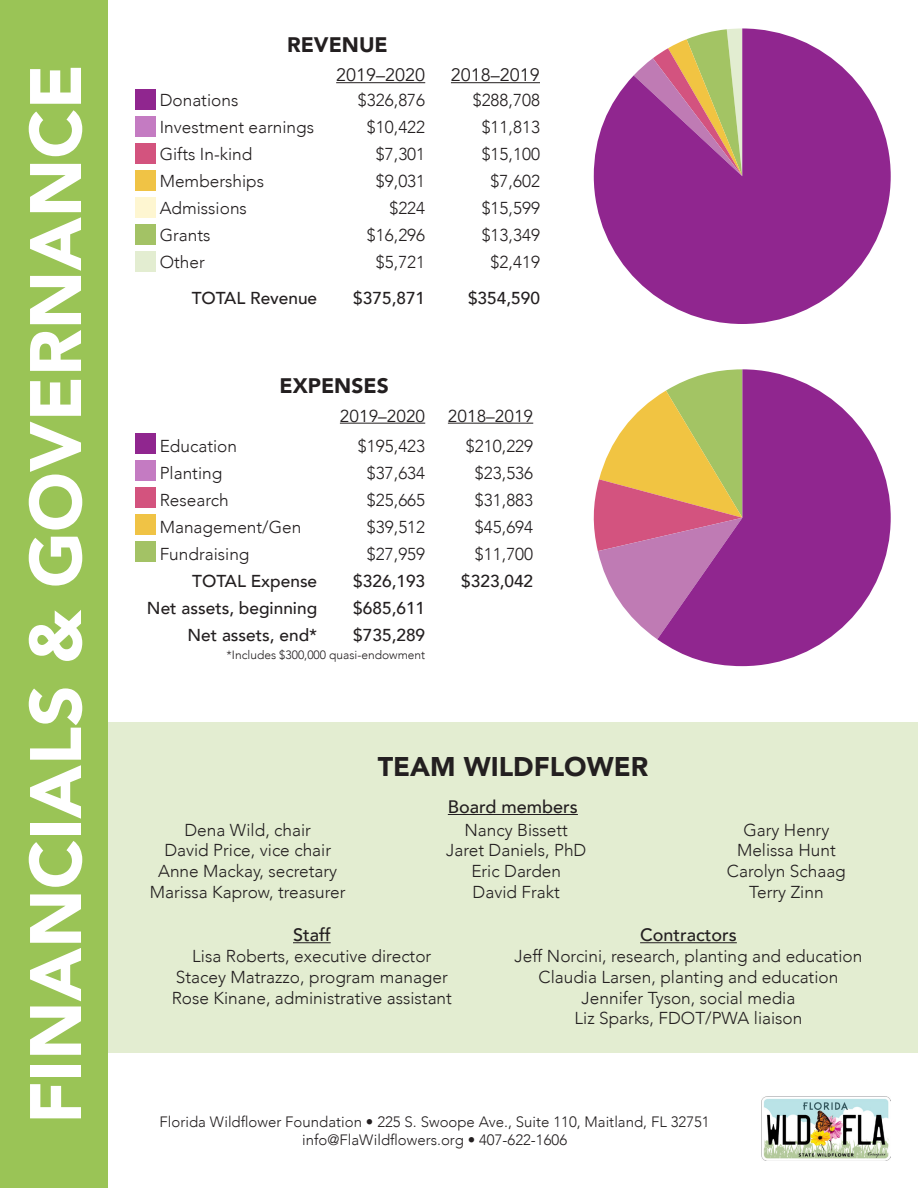
<style>
.page{position:relative;width:918px;height:1188px;background:#fff}
.page>*{position:absolute;margin:0;border:0;box-sizing:border-box;transform-origin:0 0}
.t1{font:900 72px "Avenir";color:#fff}
.t2{font:900 27px "Avenir";color:#231f20}
.t3{font:900 21px "Avenir";color:#231f20}
.t4{font:500 18px "Avenir";color:#231f20}
.t5{font:18px "Avenir";color:#231f20}
.t6{font:300 17.25px/20.7px "Avenir";color:#231f20;text-align:center}
.t7{font:500 17.25px "Avenir";color:#231f20}
.t8{font:17.25px "Avenir";color:#231f20}
.t9{font:300 15px "Avenir";color:#231f20}
.t10{font:300 12px "Avenir";color:#231f20}
</style>
<div class="page">
<div style="left:0;top:0;width:108px;height:1188px;background:#9ac456"></div>
<img style="left:761px;top:1096px;width:130px;height:65px">
<div style="left:108px;top:722px;width:810px;height:331px;background:#e3edd1"></div>
<hr style="left:293px;top:942px;width:38px;height:1px;background:#231f20">
<hr style="left:448px;top:814px;width:130px;height:1px;background:#231f20">
<hr style="left:640px;top:942px;width:97px;height:1px;background:#231f20">
<hr style="left:336px;top:82px;width:89px;height:1px;background:#231f20">
<hr style="left:451px;top:82px;width:89px;height:1px;background:#231f20">
<div style="left:135px;top:89px;width:20px;height:20px;background:#90268f"></div>
<div style="left:135px;top:116px;width:20px;height:20px;background:#c47bc2"></div>
<div style="left:135px;top:143px;width:20px;height:20px;background:#d3537e"></div>
<div style="left:135px;top:170px;width:20px;height:20px;background:#f0c345"></div>
<div style="left:135px;top:197px;width:20px;height:20px;background:#fef6d1"></div>
<div style="left:135px;top:224px;width:20px;height:20px;background:#a3c265"></div>
<div style="left:135px;top:251px;width:20px;height:20px;background:#e3edd1"></div>
<hr style="left:340px;top:423px;width:85px;height:1px;background:#231f20">
<hr style="left:448px;top:423px;width:85px;height:1px;background:#231f20">
<div style="left:135px;top:433px;width:20px;height:21px;background:#90268f"></div>
<div style="left:135px;top:460px;width:20px;height:21px;background:#c47bc2"></div>
<div style="left:135px;top:487px;width:20px;height:21px;background:#d3537e"></div>
<div style="left:135px;top:514px;width:20px;height:21px;background:#f0c345"></div>
<div style="left:135px;top:541px;width:20px;height:21px;background:#a3c265"></div>
<svg style="left:594px;top:28px;width:297px;height:296px;fill:#90268f"></svg>
<svg style="left:593px;top:396px;width:64px;height:243px"></svg>
<svg style="left:657px;top:369px;width:234px;height:297px;fill:#90268f"></svg>
<p class="t1" style="left:-6px;top:1124px;width:1061px;rotate:-90deg">FINANCIALS &amp; GOVERNANCE</p>
<p class="t3" style="left:287px;top:27px;width:102px">REVENUE</p>
<p class="t5" style="left:336px;top:64px;width:91px">2019–2020</p>
<p class="t5" style="left:451px;top:64px;width:91px">2018–2019</p>
<p class="t6" style="left:160px;top:90px;width:80px">Donations</p>
<p class="t6" style="left:358px;top:90px;width:69px">$326,876</p>
<p class="t6" style="left:473px;top:90px;width:69px">$288,708</p>
<p class="t6" style="left:160px;top:117px;width:156px">Investment earnings</p>
<p class="t6" style="left:367px;top:117px;width:60px">$10,422</p>
<p class="t6" style="left:482px;top:117px;width:60px">$11,813</p>
<p class="t6" style="left:160px;top:144px;width:94px">Gifts In-kind</p>
<p class="t6" style="left:376px;top:144px;width:51px">$7,301</p>
<p class="t6" style="left:482px;top:144px;width:60px">$15,100</p>
<p class="t6" style="left:160px;top:171px;width:106px">Memberships</p>
<p class="t6" style="left:376px;top:171px;width:51px">$9,031</p>
<p class="t6" style="left:491px;top:171px;width:51px">$7,602</p>
<p class="t6" style="left:160px;top:198px;width:89px">Admissions</p>
<p class="t6" style="left:389px;top:198px;width:37px">$224</p>
<p class="t6" style="left:482px;top:198px;width:60px">$15,599</p>
<p class="t6" style="left:160px;top:225px;width:52px">Grants</p>
<p class="t6" style="left:367px;top:225px;width:60px">$16,296</p>
<p class="t6" style="left:482px;top:225px;width:60px">$13,349</p>
<p class="t6" style="left:160px;top:252px;width:47px">Other</p>
<p class="t6" style="left:376px;top:252px;width:51px">$5,721</p>
<p class="t6" style="left:491px;top:252px;width:51px">$2,419</p>
<p class="t7" style="left:192px;top:283px;width:127px">TOTAL Revenue</p>
<p class="t7" style="left:353px;top:283px;width:73px">$375,871</p>
<p class="t7" style="left:468px;top:283px;width:73px">$354,590</p>
<p class="t3" style="left:279px;top:368px;width:111px">EXPENSES</p>
<p class="t8" style="left:340px;top:406px;width:87px">2019–2020</p>
<p class="t8" style="left:448px;top:406px;width:87px">2018–2019</p>
<p class="t6" style="left:160px;top:436px;width:79px">Education</p>
<p class="t6" style="left:358px;top:436px;width:69px">$195,423</p>
<p class="t6" style="left:466px;top:436px;width:69px">$210,229</p>
<p class="t6" style="left:160px;top:463px;width:64px">Planting</p>
<p class="t6" style="left:367px;top:463px;width:60px">$37,634</p>
<p class="t6" style="left:475px;top:463px;width:60px">$23,536</p>
<p class="t6" style="left:160px;top:490px;width:71px">Research</p>
<p class="t6" style="left:367px;top:490px;width:60px">$25,665</p>
<p class="t6" style="left:475px;top:490px;width:60px">$31,883</p>
<p class="t6" style="left:160px;top:517px;width:143px">Management/Gen</p>
<p class="t6" style="left:367px;top:517px;width:60px">$39,512</p>
<p class="t6" style="left:475px;top:517px;width:60px">$45,694</p>
<p class="t6" style="left:160px;top:544px;width:91px">Fundraising</p>
<p class="t6" style="left:367px;top:544px;width:60px">$27,959</p>
<p class="t6" style="left:475px;top:544px;width:60px">$11,700</p>
<p class="t7" style="left:192px;top:566px;width:126px">TOTAL Expense</p>
<p class="t7" style="left:353px;top:566px;width:73px">$326,193</p>
<p class="t7" style="left:461px;top:566px;width:73px">$323,042</p>
<p class="t7" style="left:147px;top:593px;width:172px">Net assets, beginning</p>
<p class="t7" style="left:353px;top:593px;width:73px">$685,611</p>
<p class="t7" style="left:188px;top:620px;width:131px">Net assets, end*</p>
<p class="t7" style="left:353px;top:620px;width:73px">$735,289</p>
<p class="t10" style="left:227px;top:648px;width:200px">*Includes $300,000 quasi-endowment</p>
<p class="t2" style="left:378px;top:744px;width:272px">TEAM WILDFLOWER</p>
<p class="t4" style="left:448px;top:791px;width:132px">Board members</p>
<p class="t6" style="left:184px;top:820px;width:128px">Dena Wild, chair</p>
<p class="t6" style="left:164px;top:840px;width:168px">David Price, vice chair</p>
<p class="t6" style="left:158px;top:861px;width:180px">Anne Mackay, secretary</p>
<p class="t6" style="left:150px;top:882px;width:197px">Marissa Kaprow, treasurer</p>
<p class="t6" style="left:446px;top:820px;width:142px">Nancy Bissett<br>Jaret Daniels, PhD<br>Eric Darden<br>David Frakt</p>
<p class="t6" style="left:727px;top:820px;width:120px">Gary Henry<br>Melissa Hunt<br>Carolyn Schaag<br>Terry Zinn</p>
<p class="t4" style="left:640px;top:920px;width:98px">Contractors</p>
<p class="t6" style="left:515px;top:946px;width:349px">Jeff Norcini, research, planting and education Claudia Larsen, planting and education Jennifer Tyson, social media<br>Liz Sparks, FDOT/PWA liaison</p>
<p class="t4" style="left:293px;top:920px;width:39px">Staff</p>
<p class="t6" style="left:192px;top:946px;width:241px">Lisa Roberts, executive director</p>
<p class="t6" style="left:176px;top:967px;width:273px">Stacey Matrazzo, program manager</p>
<p class="t6" style="left:172px;top:988px;width:282px">Rose Kinane, administrative assistant</p>
<p class="t9" style="left:160px;top:1113px;width:552px">Florida Wildflower Foundation • 225 S. Swoope Ave., Suite 110, Maitland, FL 32751</p>
<p class="t9" style="left:302px;top:1131px;width:266px">info@FlaWildflowers.org • 407-622-1606</p>
</div>
